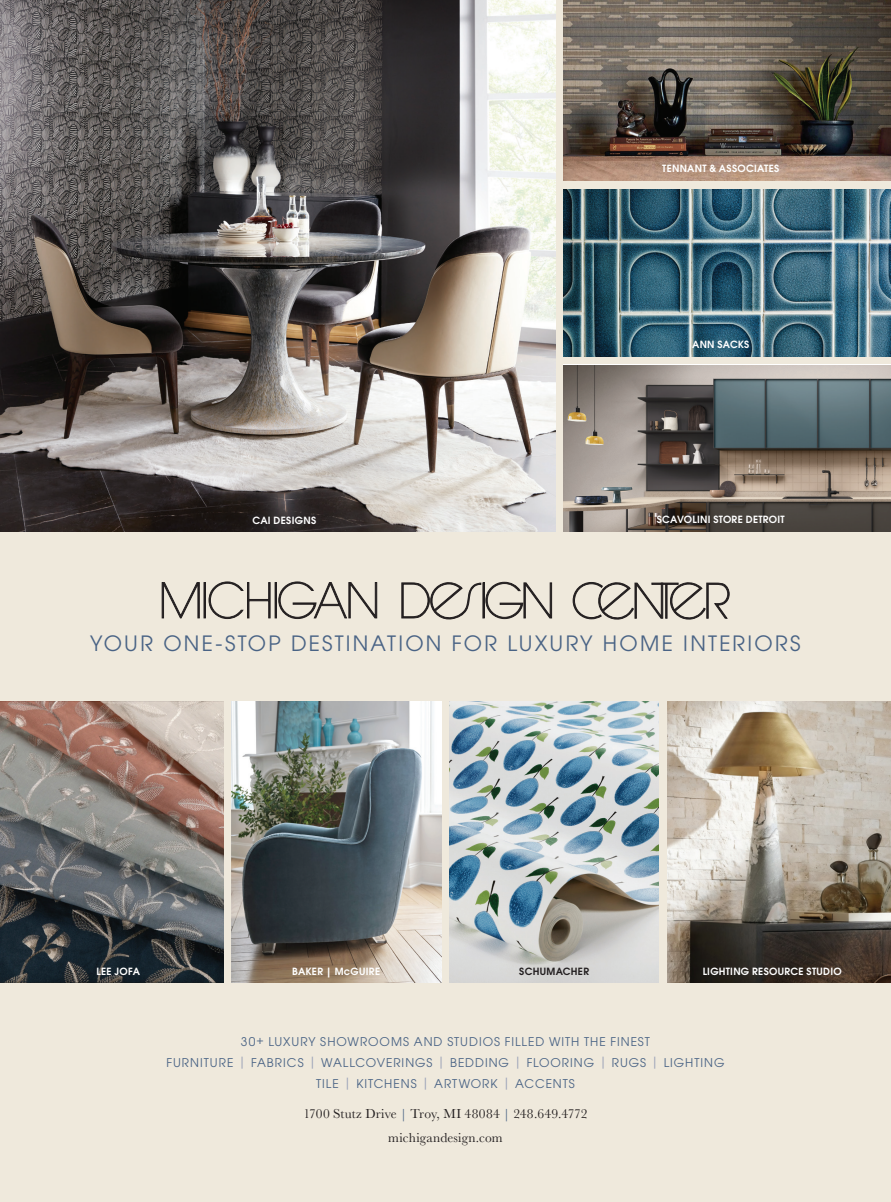
<style>
.page{position:relative;width:891px;height:1202px;background:#efe9dc}
.page>*{position:absolute;margin:0;border:0;box-sizing:border-box;transform-origin:0 0}
.t1{font:21px "ITC Avant Garde Std";letter-spacing:.105em;color:#496385}
.t2{font:13.5px/24px "Baskerville";letter-spacing:.01em;color:#231f20;text-align:center}
.t3{font:12px/21px "ITC Avant Garde Std";letter-spacing:.08em;color:#496385;text-align:center}
.t4{font:600 9.9px "ITC Avant Garde Std";letter-spacing:.025em;color:#fff}
.t5{font:600 9.9px "ITC Avant Garde Std";letter-spacing:.03em;color:#231f20}
.s1{color:#979fb6}
.s2{color:#496385}
</style>
<div class="page">
<img style="left:0;top:0;width:555px;height:532px">
<svg style="left:161px;top:582px;width:39px;height:36px"></svg>
<div style="left:204px;top:582px;width:2px;height:36px;border:1px solid #231f20"></div>
<svg style="left:208px;top:581px;width:63px;height:38px"></svg>
<div style="left:275px;top:582px;width:2px;height:36px;border:1px solid #231f20"></div>
<svg style="left:278px;top:581px;width:99px;height:38px"></svg>
<svg style="left:401px;top:581px;width:151px;height:38px"></svg>
<svg style="left:572px;top:582px;width:158px;height:37px"></svg>
<img style="left:564px;top:365px;width:327px;height:167px">
<img style="left:564px;top:189px;width:327px;height:167px">
<img style="left:564px;top:0;width:327px;height:180px">
<img style="left:449px;top:701px;width:210px;height:281px">
<img style="left:667px;top:701px;width:224px;height:281px">
<img style="left:231px;top:701px;width:210px;height:281px">
<img style="left:0;top:701px;width:223px;height:281px">
<p class="t4" style="left:662px;top:162px;width:118px">TENNANT &amp; ASSOCIATES</p>
<p class="t4" style="left:692px;top:337px;width:59px">ANN SACKS</p>
<p class="t4" style="left:253px;top:514px;width:65px">CAI DESIGNS</p>
<p class="t4" style="left:657px;top:513px;width:129px">SCAVOLINI STORE DETROIT</p>
<h1 class="t1" style="left:90px;top:630px;width:712px">YOUR ONE-STOP DESTINATION FOR LUXURY HOME INTERIORS</h1>
<p class="t4" style="left:96px;top:964px;width:45px">LEE JOFA</p>
<p class="t4" style="left:292px;top:964px;width:90px">BAKER | McGUIRE</p>
<p class="t5" style="left:519px;top:964px;width:71px">SCHUMACHER</p>
<p class="t4" style="left:703px;top:964px;width:141px">LIGHTING RESOURCE STUDIO</p>
<p class="t3" style="left:166px;top:1030px;width:560px">30+ LUXURY SHOWROOMS AND STUDIOS FILLED WITH THE FINEST<br>FURNITURE <span class="s1">|</span> FABRICS <span class="s1">|</span> WALLCOVERINGS <span class="s1">|</span> BEDDING <span class="s1">|</span> FLOORING <span class="s1">|</span> RUGS <span class="s1">|</span> LIGHTING<br>TILE <span class="s1">|</span> KITCHENS <span class="s1">|</span> ARTWORK <span class="s1">|</span> ACCENTS</p>
<p class="t2" style="left:304px;top:1101px;width:285px">1700 Stutz Drive <span class="s2">|</span> Troy, MI 48084 <span class="s2">|</span> 248.649.4772 michigandesign.com</p>
</div>
